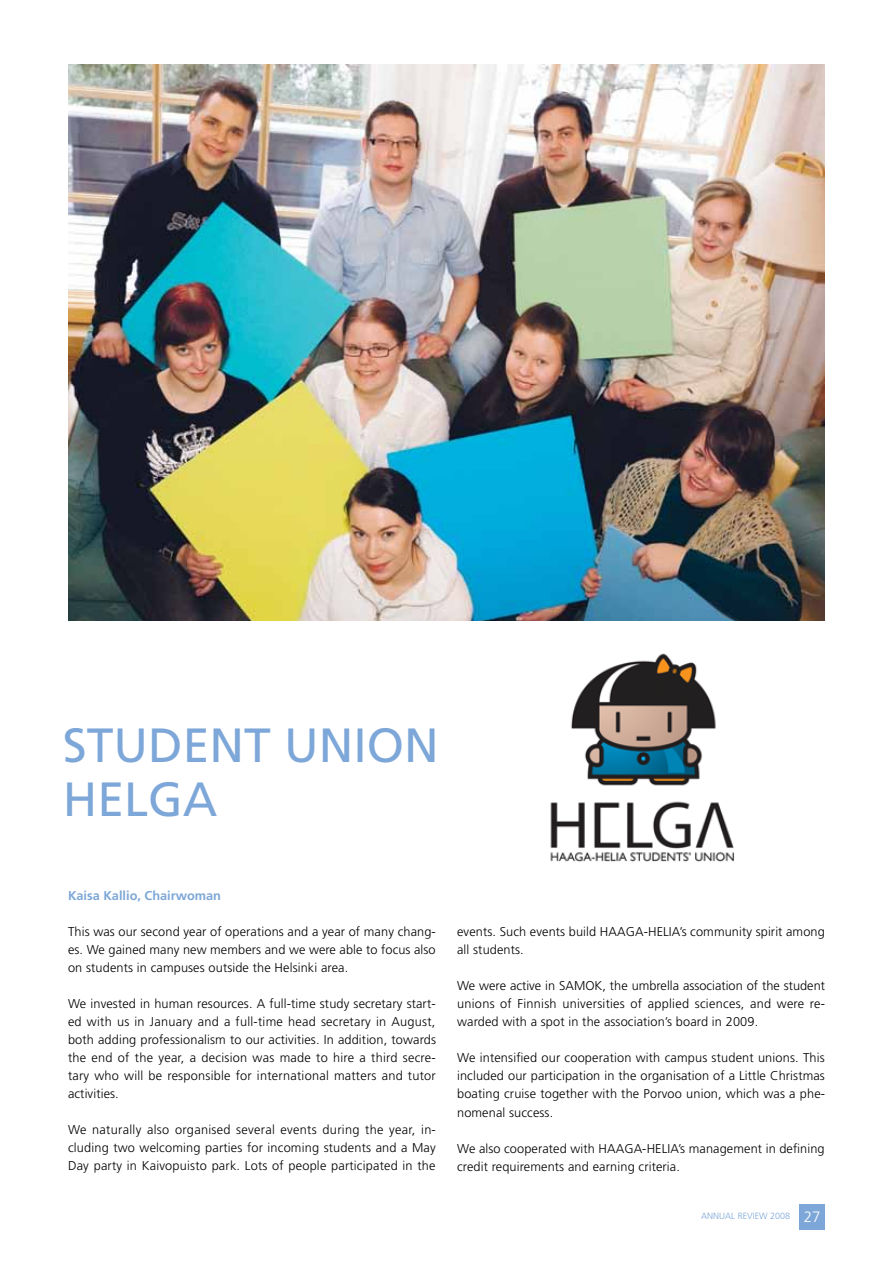
<style>
.page{position:relative;width:893px;height:1263px;background:#fff}
.page>*{position:absolute;margin:0;border:0;box-sizing:border-box;transform-origin:0 0}
.t1{font:48px/54px "Frutiger LT";color:#7da7d8}
.t2{font:300 12.75px/18px "Frutiger LT";letter-spacing:.01em;color:#000;text-align:justify}
.t3{font:700 12.75px "Frutiger LT";color:#7da7d8}
.t4{font:300 9px "Frutiger LT";color:#7da7d8}
.s1{font-size:15px;color:#fff}
</style>
<div class="page">
<div style="left:799px;top:1204px;width:26px;height:25px;background:#7da7d8"></div>
<img style="left:550px;top:653px;width:184px;height:209px">
<img style="left:68px;top:65px;width:757px;height:556px">
<h1 class="t1" style="left:63px;top:719px;width:378px">STUDENT UNION<br>HELGA</h1>
<p class="t3" style="left:68px;top:888px;width:155px">Kaisa Kallio, Chairwoman</p>
<p class="t2" style="left:68px;top:923px;width:369px">This was our second year of operations and a year of many chang&shy;es. We gained many new members and we were able to focus also on students in campuses outside the Helsinki area.</p>
<p class="t2" style="left:68px;top:995px;width:369px">We invested in human resources. A full-time study secretary start&shy;ed with us in January and a full-time head secretary in August, both adding professionalism to our activities. In addition, towards the end of the year, a decision was made to hire a third secre&shy;tary who will be responsible for international matters and tutor activities.</p>
<p class="t2" style="left:68px;top:1121px;width:369px">We naturally also organised several events during the year, in&shy;cluding two welcoming parties for incoming students and a May Day party in Kaivopuisto park. Lots of people participated in the</p>
<p class="t2" style="left:457px;top:923px;width:369px">events. Such events build HAAGA-HELIA’s community spirit among all students.</p>
<p class="t2" style="left:457px;top:977px;width:369px">We were active in SAMOK, the umbrella association of the student unions of Finnish universities of applied sciences, and were re&shy;warded with a spot in the association’s board in 2009.</p>
<p class="t2" style="left:457px;top:1049px;width:369px">We intensified our cooperation with campus student unions. This included our participation in the organisation of a Little Christmas boating cruise together with the Porvoo union, which was a phe&shy;nomenal success.</p>
<p class="t2" style="left:457px;top:1139px;width:369px">We also cooperated with HAAGA-HELIA’s management in defining credit requirements and earning criteria.</p>
<p class="t4" style="left:701px;top:1211px;width:121px">ANNUAL REVIEW 2008 <span class="s1">27</span></p>
</div>
